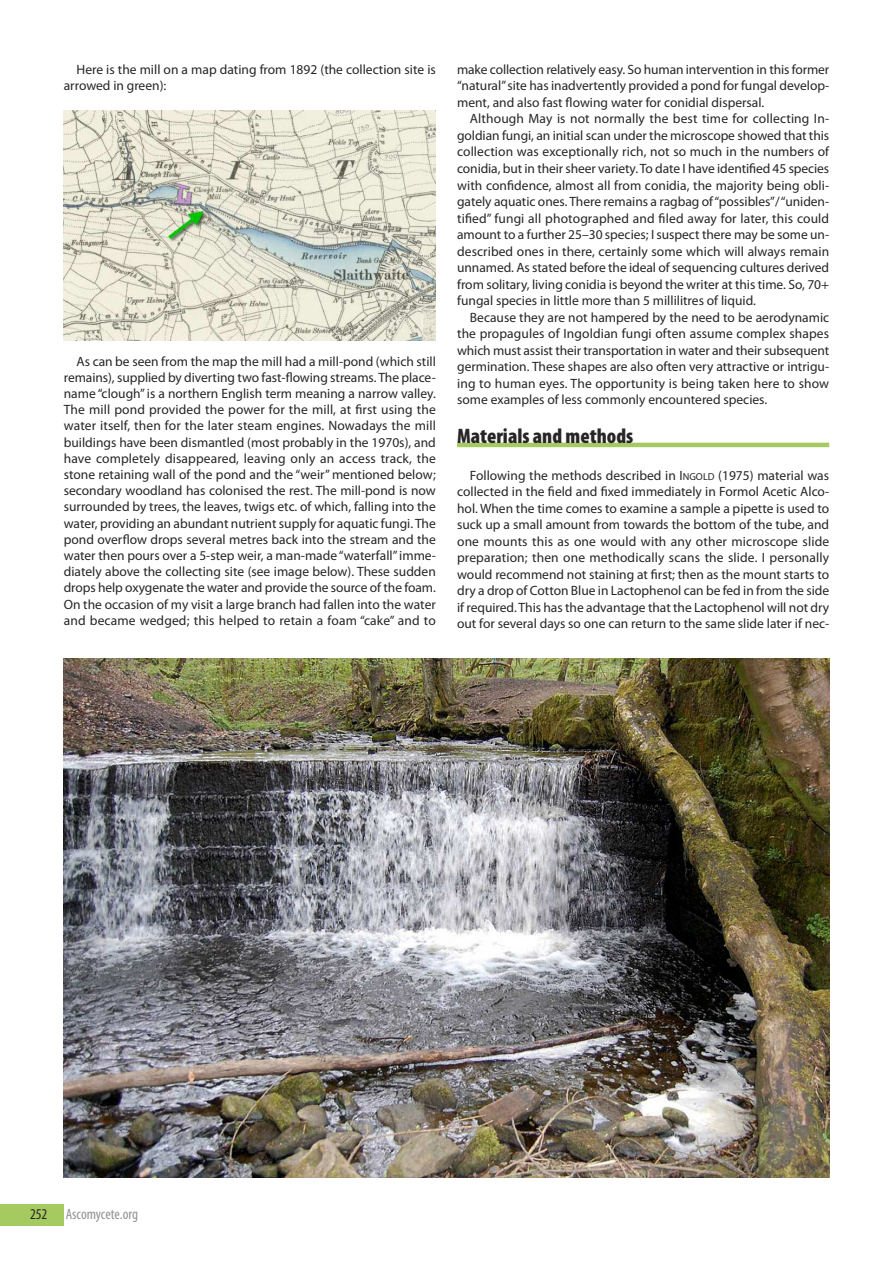
<style>
.page{position:relative;width:893px;height:1263px;background:#fff}
.page>*{position:absolute;margin:0;border:0;box-sizing:border-box;transform-origin:0 0}
.t1{font:900 condensed 21px "Myriad Pro";color:#272526}
.t2{font:condensed 15px "Myriad Pro";color:#939293}
.t3{font:13.5px/16.5px "Myriad Pro";color:#272526;text-align:justify}
.s1{font-size:10.2px}
.s2{color:#272526}
</style>
<div class="page">
<div style="left:0;top:1204px;width:64px;height:22px;background:#a5ca5f"></div>
<hr style="left:457px;top:443px;width:372px;height:4px;background:#a5ca5f">
<img style="left:64px;top:111px;width:372px;height:229px">
<img style="left:64px;top:659px;width:765px;height:519px">
<p class="t3" style="left:64px;top:62px;width:374px;text-indent:13px">Here is the mill on a map dating from 1892 (the collection site is arrowed in green):</p>
<p class="t3" style="left:64px;top:354px;width:374px;text-indent:13px">As can be seen from the map the mill had a mill-pond (which still remains), supplied by diverting two fast-flowing streams. The place&shy;name “clough” is a northern English term meaning a narrow valley.<br>The mill pond provided the power for the mill, at first using the water itself, then for the later steam engines. Nowadays the mill buildings have been dismantled (most probably in the 1970s), and have completely disappeared, leaving only an access track, the stone retaining wall of the pond and the “weir” mentioned below; secondary woodland has colonised the rest. The mill-pond is now surrounded by trees, the leaves, twigs etc. of which, falling into the water, providing an abundant nutrient supply for aquatic fungi. The pond overflow drops several metres back into the stream and the water then pours over a 5-step weir, a man-made “waterfall” imme&shy;diately above the collecting site (see image below). These sudden drops help oxygenate the water and provide the source of the foam.<br>On the occasion of my visit a large branch had fallen into the water and became wedged; this helped to retain a foam “cake” and to</p>
<p class="t3" style="left:457px;top:62px;width:374px">make collection relatively easy. So human intervention in this former “natural” site has inadvertently provided a pond for fungal develop&shy;ment, and also fast flowing water for conidial dispersal.</p>
<p class="t3" style="left:457px;top:112px;width:374px;text-indent:13px">Although May is not normally the best time for collecting in&shy;goldian fungi, an initial scan under the microscope showed that this collection was exceptionally rich, not so much in the numbers of conidia, but in their sheer variety. To date i have identified 45 species with confidence, almost all from conidia, the majority being obli&shy;gately aquatic ones. There remains a ragbag of “possibles”/ “uniden&shy;tified” fungi all photographed and filed away for later, this could amount to a further 25–30 species; i suspect there may be some un&shy;described ones in there, certainly some which will always remain unnamed. As stated before the ideal of sequencing cultures derived from solitary, living conidia is beyond the writer at this time. So, 70+ fungal species in little more than 5 millilitres of liquid.</p>
<p class="t3" style="left:457px;top:310px;width:374px;text-indent:13px">Because they are not hampered by the need to be aerodynamic the propagules of ingoldian fungi often assume complex shapes which must assist their transportation in water and their subsequent germination. These shapes are also often very attractive or intrigu&shy;ing to human eyes. The opportunity is being taken here to show some examples of less commonly encountered species.</p>
<h1 class="t1" style="left:457px;top:428px;width:178px">Materials and methods</h1>
<p class="t3" style="left:457px;top:468px;width:374px;text-indent:13px">Following the methods described in i<span class="s1">NgOld</span> (1975) material was collected in the field and fixed immediately in Formol Acetic Alco&shy;hol. When the time comes to examine a sample a pipette is used to suck up a small amount from towards the bottom of the tube, and one mounts this as one would with any other microscope slide preparation; then one methodically scans the slide. i personally would recommend not staining at first; then as the mount starts to dry a drop of Cotton Blue in lactophenol can be fed in from the side if required. This has the advantage that the lactophenol will not dry out for several days so one can return to the same slide later if nec-</p>
<p class="t2" style="left:30px;top:1208px;width:109px"><span class="s2">252</span> Ascomycete.org</p>
</div>
